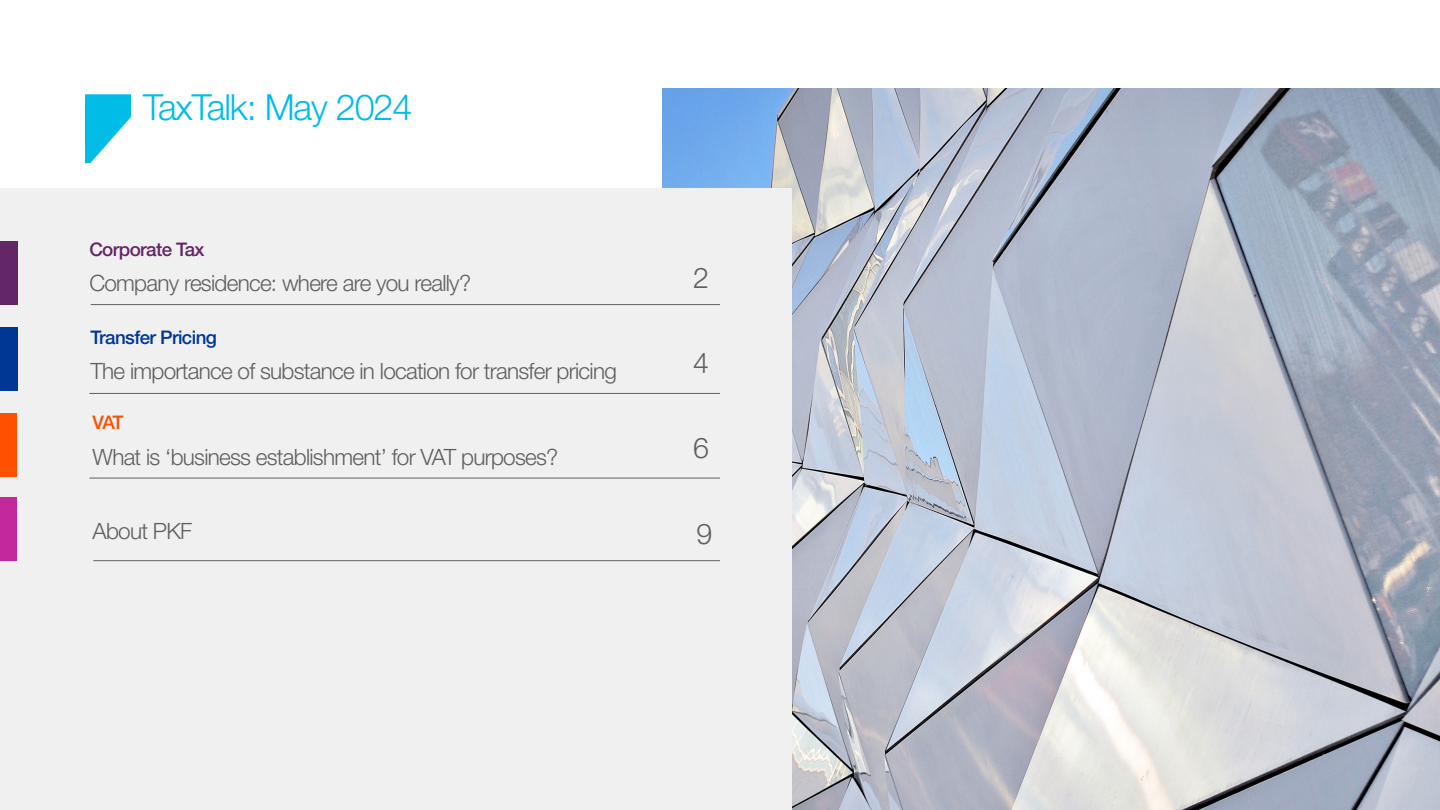
<style>
.page{position:relative;width:1440px;height:810px;background:#fff}
.page>*{position:absolute;margin:0;border:0;box-sizing:border-box;transform-origin:0 0}
.t1{font:300 36px "Helvetica Neue LT Std";letter-spacing:-.03em;color:#00bce7}
.t2{font:300 28.5px "Helvetica Neue LT Std";color:#5f5f5f}
.t3{font:300 22.5px "Helvetica Neue LT Std";letter-spacing:-.03em;color:#5f5f5f}
.t4{font:500 18.75px "Helvetica Neue LT Std";letter-spacing:-.03em;color:#003694}
.t5{font:500 18.75px "Helvetica Neue LT Std";letter-spacing:-.03em;color:#632666}
.t6{font:500 18.75px "Helvetica Neue LT Std";color:#fe5000}
</style>
<div class="page">
<svg style="left:85px;top:94px;width:46px;height:69px"></svg>
<img style="left:662px;top:89px;width:778px;height:721px">
<div style="left:0;top:189px;width:792px;height:621px;background:#f0f0f0"></div>
<div style="left:0;top:241px;width:17px;height:64px;background:#632666"></div>
<div style="left:0;top:497px;width:16px;height:64px;background:#c4299c"></div>
<hr style="left:91px;top:304px;width:629px;height:1px;background:#5f5f5f">
<hr style="left:93px;top:560px;width:627px;height:1px;background:#5f5f5f">
<div style="left:0;top:414px;width:16px;height:63px;background:#fe5000"></div>
<hr style="left:89px;top:478px;width:631px;height:1px;background:#5f5f5f">
<hr style="left:89px;top:393px;width:631px;height:1px;background:#5f5f5f">
<div style="left:0;top:328px;width:17px;height:63px;background:#003694"></div>
<p class="t1" style="left:143px;top:85px;width:271px">TaxTalk: May 2024</p>
<p class="t5" style="left:89px;top:238px;width:117px">Corporate Tax</p>
<p class="t3" style="left:89px;top:269px;width:383px">Company residence: where are you really?</p>
<p class="t2" style="left:693px;top:261px;width:17px">2</p>
<p class="t4" style="left:90px;top:326px;width:128px">Transfer Pricing</p>
<p class="t3" style="left:90px;top:357px;width:528px">The importance of substance in location for transfer pricing</p>
<p class="t2" style="left:693px;top:346px;width:17px">4</p>
<p class="t6" style="left:93px;top:411px;width:33px">VAT</p>
<p class="t3" style="left:93px;top:443px;width:467px">What is ‘business establishment’ for VAT purposes?</p>
<p class="t3" style="left:93px;top:517px;width:101px">About PKF</p>
<p class="t2" style="left:693px;top:431px;width:17px">6</p>
<p class="t2" style="left:696px;top:516px;width:17px">9</p>
</div>
